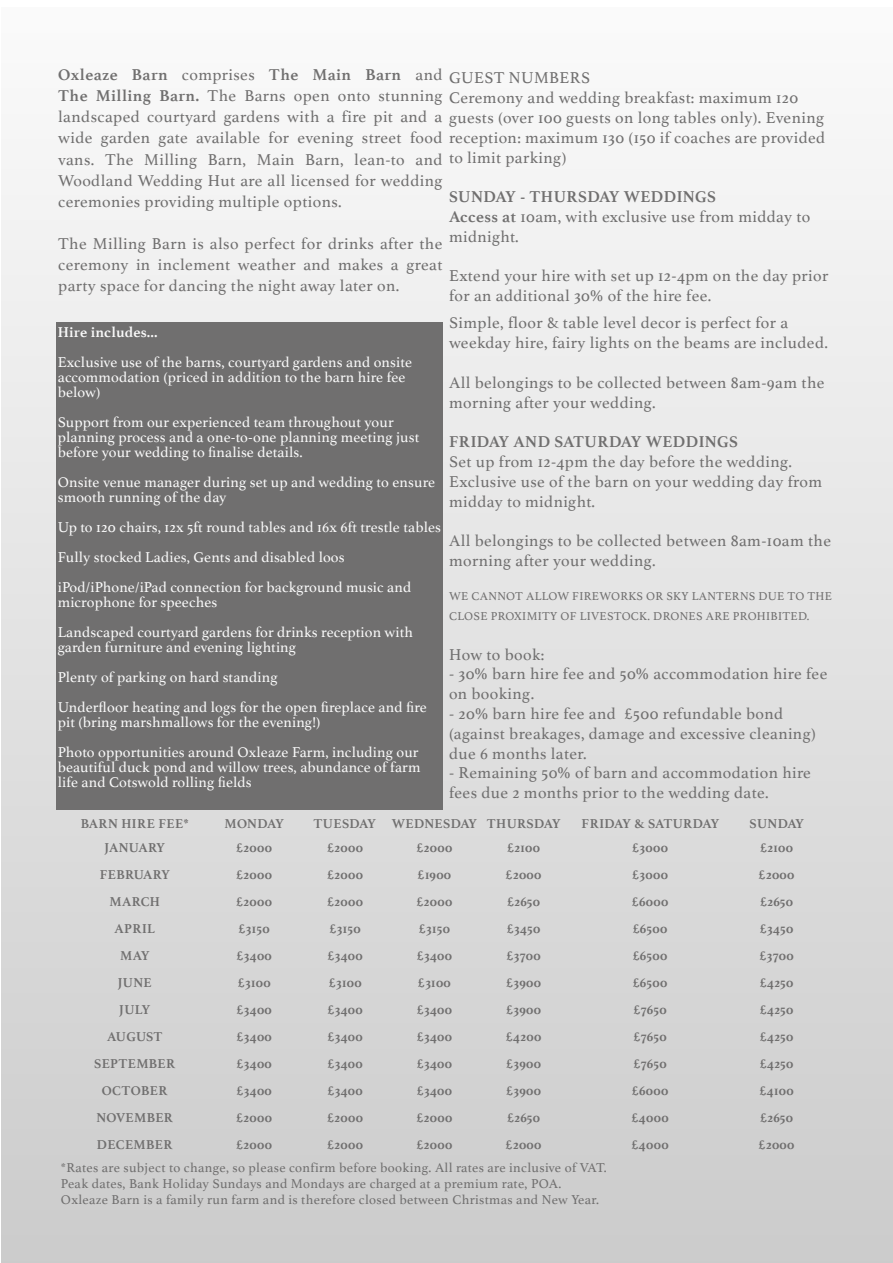
<style>
.page{position:relative;width:893px;height:1263px;background:#fff}
.page>*{position:absolute;margin:0;border:0;box-sizing:border-box;transform-origin:0 0}
.t1{font:16.5px/19.8px "Athelas";letter-spacing:.025em;color:#706f6f}
.t2{font:700 16.5px "Athelas";letter-spacing:.025em;color:#706f6f}
.t3{font:15px/15px "Athelas";letter-spacing:.01em;color:#fafafa}
.t4{font:700 15px "Athelas";letter-spacing:.01em;color:#fafafa}
.t5{font:700 13.5px/27px "Athelas";letter-spacing:.025em;color:#706f6f}
.t6{font:13.5px/16.2px "Athelas";letter-spacing:.025em;color:#706f6f}
.t7{font:700 13.5px "Athelas";letter-spacing:.005em;color:#706f6f}
.t8{font:12px/19.8px "Athelas";letter-spacing:.025em;color:#706f6f}
.s1{font-weight:700}
</style>
<div class="page">
<div style="left:1px;top:7px;width:892px;height:1256px;background:linear-gradient(to bottom,#fafafa,#cbcbcb)"></div>
<div style="left:56px;top:322px;width:386px;height:487px;background:#706f6f"></div>
<p class="t1" style="left:58px;top:64px;width:767px;line-height:21.3px"><span class="s1">Oxleaze Barn</span> comprises <span class="s1">The Main Barn</span> and<br><span class="s1">The Milling Barn.</span> The Barns open onto stunning<br>landscaped courtyard gardens with a fire pit and a guests (over 100 guests on long tables only). Evening</p>
<p class="t1" style="left:58px;top:126px;width:769px;line-height:21.3px">wide garden gate available for evening street food reception: maximum 130 (150 if coaches are provided vans. The Milling Barn, Main Barn, lean-to and<br>Woodland Wedding Hut are all licensed for wedding<br>ceremonies providing multiple options.</p>
<p class="t1" style="left:58px;top:232px;width:386px;line-height:21px;text-align:justify">The Milling Barn is also perfect for drinks after the ceremony in inclement weather and makes a great party space for dancing the night away later on.</p>
<p class="t1" style="left:449px;top:68px;width:351px">GUEST NUMBERS<br>Ceremony and wedding breakfast: maximum 120</p>
<p class="t1" style="left:449px;top:147px;width:119px">to limit parking)</p>
<p class="t1" style="left:449px;top:186px;width:363px"><span class="s1">SUNDAY - THURSDAY WEDDINGS<br>Access at</span> 10am, with exclusive use from midday to midnight.</p>
<p class="t1" style="left:449px;top:266px;width:381px">Extend your hire with set up 12-4pm on the day prior for an additional 30% of the hire fee.</p>
<p class="t1" style="left:449px;top:313px;width:380px">Simple, floor &amp; table level decor is perfect for a weekday hire, fairy lights on the beams are included.</p>
<p class="t1" style="left:449px;top:372px;width:377px">All belongings to be collected between 8am-9am the morning after your wedding.</p>
<p class="t2" style="left:449px;top:428px;width:290px">FRIDAY AND SATURDAY WEDDINGS</p>
<p class="t1" style="left:449px;top:451px;width:375px">Set up from 12-4pm the day before the wedding.<br>Exclusive use of the barn on your wedding day from midday to midnight.</p>
<p class="t1" style="left:449px;top:530px;width:384px">All belongings to be collected between 8am-10am the morning after your wedding.</p>
<p class="t8" style="left:449px;top:586px;width:384px">WE CANNOT ALLOW FIREWORKS OR SKY LANTERNS DUE TO THE<br>CLOSE PROXIMITY OF LIVESTOCK. DRONES ARE PROHIBITED.</p>
<p class="t1" style="left:449px;top:644px;width:97px">How to book:</p>
<p class="t1" style="left:449px;top:664px;width:380px">- 30% barn hire fee and 50% accommodation hire fee on booking.</p>
<p class="t1" style="left:449px;top:703px;width:368px">- 20% barn hire fee and £500 refundable bond (against breakages, damage and excessive cleaning) due 6 months later.</p>
<p class="t1" style="left:449px;top:763px;width:363px">- Remaining 50% of barn and accommodation hire fees due 2 months prior to the wedding date.</p>
<p class="t4" style="left:58px;top:320px;width:101px">Hire includes...</p>
<p class="t3" style="left:58px;top:354px;width:356px">Exclusive use of the barns, courtyard gardens and onsite accommodation (priced in addition to the barn hire fee below)</p>
<p class="t3" style="left:58px;top:414px;width:363px">Support from our experienced team throughout your planning process and a one-to-one planning meeting just before your wedding to finalise details.</p>
<p class="t3" style="left:58px;top:474px;width:379px">Onsite venue manager during set up and wedding to ensure smooth running of the day</p>
<p class="t3" style="left:58px;top:511px;width:385px;line-height:30px">Up to 120 chairs, 12x 5ft round tables and 16x 6ft trestle tables<br>Fully stocked Ladies, Gents and disabled loos iPod/iPhone/iPad connection for background music and</p>
<p class="t3" style="left:58px;top:586px;width:357px;line-height:30px">microphone for speeches<br>Landscaped courtyard gardens for drinks reception with</p>
<p class="t3" style="left:58px;top:631px;width:370px;line-height:30px">garden furniture and evening lighting<br>Plenty of parking on hard standing<br>Underfloor heating and logs for the open fireplace and fire</p>
<p class="t3" style="left:58px;top:706px;width:362px;line-height:30px">pit (bring marshmallows for the evening!)<br>Photo opportunities around Oxleaze Farm, including our</p>
<p class="t3" style="left:58px;top:759px;width:364px">beautiful duck pond and willow trees, abundance of farm life and Cotswold rolling fields</p>
<p class="t5" style="left:81px;top:810px;width:110px">BARN HIRE FEE*</p>
<p class="t5" style="left:224px;top:810px;width:61px">MONDAY</p>
<p class="t5" style="left:314px;top:810px;width:248px">TUESDAY WEDNESDAY THURSDAY</p>
<p class="t7" style="left:582px;top:813px;width:139px">FRIDAY &amp; SATURDAY</p>
<p class="t5" style="left:749px;top:811px;width:56px;line-height:24.3px;text-align:center">SUNDAY £2100</p>
<p class="t5" style="left:759px;top:861px;width:37px;text-align:justify">£2000 £2650 £3450 £3700 £4250 £4250 £4250 £4250 £4100 £2650 £2000</p>
<p class="t5" style="left:94px;top:834px;width:83px;text-align:center">JANUARY<br>FEBRUARY<br>MARCH<br>APRIL<br>MAY<br>JUNE<br>JULY<br>AUGUST<br>SEPTEMBER<br>OCTOBER<br>NOVEMBER<br>DECEMBER</p>
<p class="t5" style="left:236px;top:834px;width:37px">£2000 £2000 £2000 £3150 £3400 £3100 £3400 £3400 £3400 £3400 £2000 £2000</p>
<p class="t5" style="left:327px;top:834px;width:37px">£2000 £2000 £2000 £3150 £3400 £3100 £3400 £3400 £3400 £3400 £2000 £2000</p>
<p class="t5" style="left:416px;top:834px;width:37px">£2000 £1900 £2000 £3150 £3400 £3100 £3400 £3400 £3400 £3400 £2000 £2000</p>
<p class="t5" style="left:506px;top:834px;width:37px;text-align:justify">£2100 £2000 £2650 £3450 £3700 £3900 £3900 £4200 £3900 £3900 £2650 £2000</p>
<p class="t5" style="left:631px;top:834px;width:39px">£3000 £3000 £6000 £6500 £6500 £6500 £7650 £7650 £7650 £6000 £4000 £4000</p>
<p class="t6" style="left:61px;top:1159px;width:547px">*Rates are subject to change, so please confirm before booking. All rates are inclusive of VAT.<br>Peak dates, Bank Holiday Sundays and Mondays are charged at a premium rate, POA.<br>Oxleaze Barn is a family run farm and is therefore closed between Christmas and New Year.</p>
</div>
